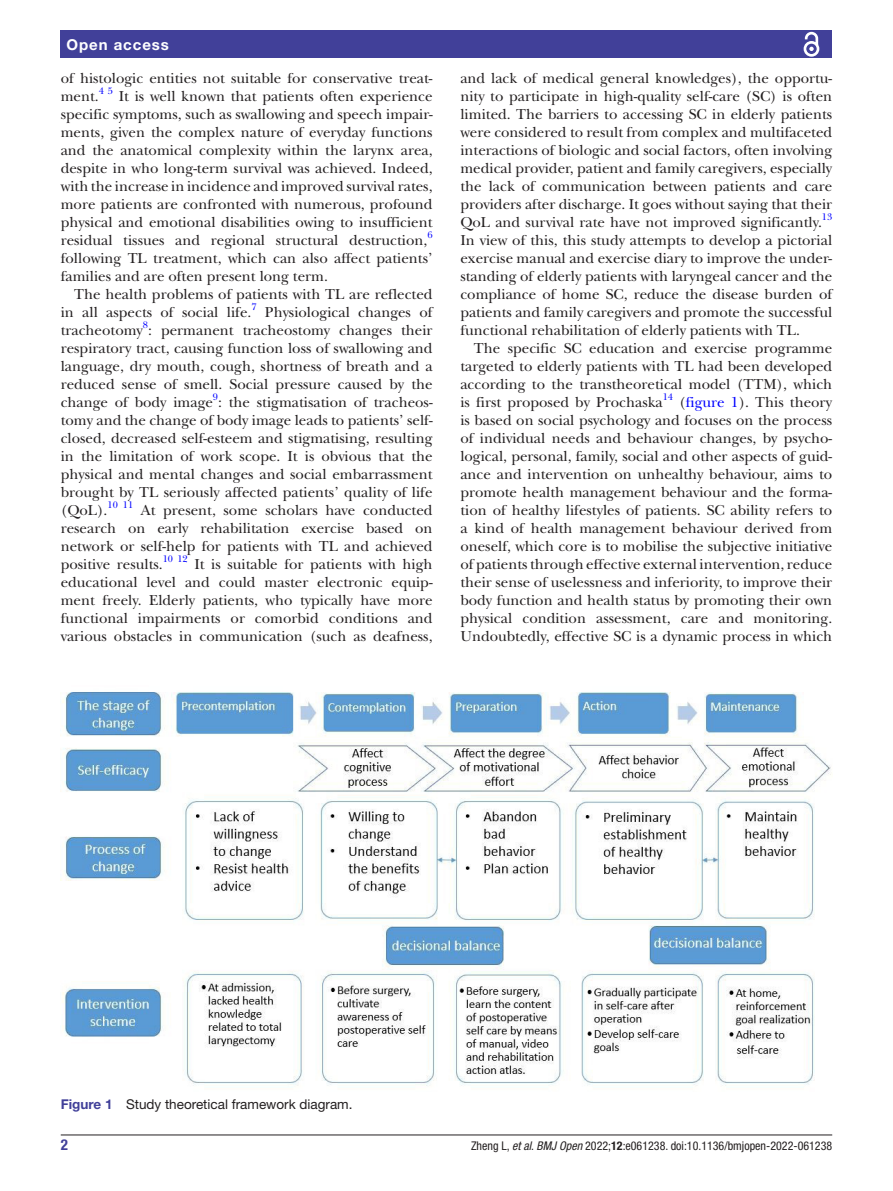
<style>
.page{position:relative;width:893px;height:1191px;background:#fff}
.page>*{position:absolute;margin:0;border:0;box-sizing:border-box;transform-origin:0 0}
.t1{font:15px/18px "New Baskerville";color:#231f20;text-align:justify}
.t2{font:700 15px "Helvetica Neue LT Std";letter-spacing:.065em;color:#fff}
.t3{font:700 condensed 15px "Helvetica Neue LT Std";color:#414099}
.t4{font:13.5px "Helvetica Neue LT Std";color:#231f20}
.t5{font:condensed 12px "Helvetica Neue LT Std";color:#231f20}
.t6{font:9.9px "New Baskerville";color:#00f}
.s1{color:#00f}
.s2{font-weight:700;color:#414099}
.s3{font-style:italic}
.s4{font-weight:700}
</style>
<div class="page">
<hr style="left:61px;top:1134px;width:771px;height:1px;background:#231f20">
<div style="left:61px;top:31px;width:771px;height:27px;background:#414099"></div>
<svg style="left:803px;top:31px;width:17px;height:26px"></svg>
<img style="left:61px;top:692px;width:770px;height:394px">
<p class="t2" style="left:66px;top:35px;width:104px">Open access</p>
<p class="t1" style="left:61px;top:69px;width:373px">of histologic entities not suitable for conservative treat&shy;ment.</p>
<p class="t6" style="left:99px;top:85px;width:16px">4 5</p>
<p class="t1" style="left:61px;top:87px;width:373px;text-indent:58px">It is well known that patients often experience specific symptoms, such as swallowing and speech impair&shy;ments, given the complex nature of everyday functions and the anatomical complexity within the larynx area, despite in who long-term survival was achieved. Indeed, with the increase in incidence and improved survival rates, more patients are confronted with numerous, profound physical and emotional disabilities owing to insufficient residual tissues and regional structural destruction,</p>
<p class="t6" style="left:427px;top:229px;width:7px">6</p>
<p class="t1" style="left:61px;top:249px;width:373px">following TL treatment, which can also affect patients’ families and are often present long term.</p>
<p class="t1" style="left:61px;top:285px;width:373px;text-indent:14px">The health problems of patients with TL are reflected in all aspects of social life.</p>
<p class="t6" style="left:251px;top:301px;width:7px">7</p>
<p class="t1" style="left:61px;top:303px;width:373px;text-align:right">Physiological changes of<br>tracheotomy : permanent tracheostomy changes their</p>
<p class="t6" style="left:143px;top:319px;width:7px">8</p>
<p class="t1" style="left:61px;top:339px;width:373px">respiratory tract, causing function loss of swallowing and language, dry mouth, cough, shortness of breath and a reduced sense of smell. Social pressure caused by the change of body image : the stigmatisation of tracheos-</p>
<p class="t6" style="left:213px;top:391px;width:7px">9</p>
<p class="t1" style="left:61px;top:411px;width:373px">tomy and the change of body image leads to patients’ self&shy;closed, decreased self-esteem and stigmatising, resulting in the limitation of work scope. It is obvious that the physical and mental changes and social embarrassment brought by TL seriously affected patients’ quality of life (QoL).<sup>10</sup> <sup>11</sup></p>
<p class="t1" style="left:61px;top:501px;width:373px;text-indent:80px">At present, some scholars have conducted research on early rehabilitation exercise based on network or self-help for patients with TL and achieved positive results.</p>
<p class="t6" style="left:163px;top:553px;width:27px">10 12</p>
<p class="t1" style="left:61px;top:555px;width:373px;text-indent:134px">It is suitable for patients with high educational level and could master electronic equip&shy;ment freely. Elderly patients, who typically have more functional impairments or comorbid conditions and various obstacles in communication (such as deafness,</p>
<p class="t1" style="left:460px;top:69px;width:373px">and lack of medical general knowledges), the opportu&shy;nity to participate in high-quality self-care (SC) is often limited. The barriers to accessing SC in elderly patients were considered to result from complex and multifaceted interactions of biologic and social factors, often involving medical provider, patient and family caregivers, especially the lack of communication between patients and care providers after discharge. It goes without saying that their QoL and survival rate have not improved significantly.</p>
<p class="t6" style="left:822px;top:211px;width:12px">13</p>
<p class="t1" style="left:460px;top:231px;width:373px">In view of this, this study attempts to develop a pictorial exercise manual and exercise diary to improve the under&shy;standing of elderly patients with laryngeal cancer and the compliance of home SC, reduce the disease burden of patients and family caregivers and promote the successful functional rehabilitation of elderly patients with TL.</p>
<p class="t1" style="left:460px;top:339px;width:373px;text-indent:14px">The specific SC education and exercise programme targeted to elderly patients with TL had been developed according to the transtheoretical model (TTM), which is first proposed by Prochaska</p>
<p class="t6" style="left:663px;top:391px;width:12px">14</p>
<p class="t1" style="left:460px;top:393px;width:373px;text-indent:219px">(<span class="s1">figure 1</span>). This theory is based on social psychology and focuses on the process of individual needs and behaviour changes, by psycho&shy;logical, personal, family, social and other aspects of guid&shy;ance and intervention on unhealthy behaviour, aims to promote health management behaviour and the forma&shy;tion of healthy lifestyles of patients. SC ability refers to a kind of health management behaviour derived from oneself, which core is to mobilise the subjective initiative of patients through effective external intervention, reduce their sense of uselessness and inferiority, to improve their body function and health status by promoting their own physical condition assessment, care and monitoring.<br>Undoubtedly, effective SC is a dynamic process in which</p>
<p class="t4" style="left:61px;top:1096px;width:293px"><span class="s2">Figure 1</span> Study theoretical framework diagram.</p>
<p class="t3" style="left:61px;top:1135px;width:9px">2</p>
<p class="t5" style="left:471px;top:1138px;width:363px">Zheng L, <span class="s3">et al</span>. <span class="s3">BMJ Open</span> 2022;<span class="s4">12</span>:e061238. doi:10.1136/bmjopen-2022-061238</p>
</div>
